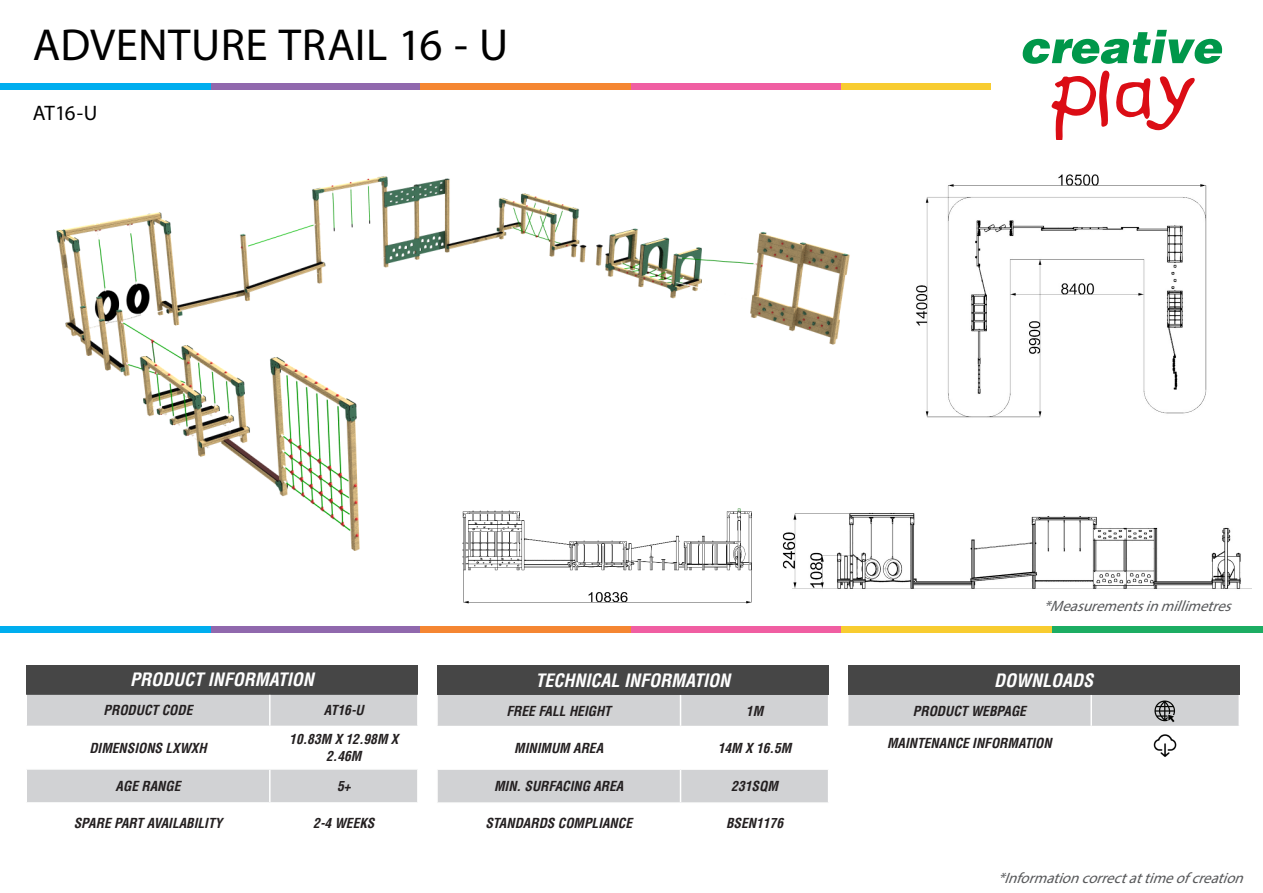
<style>
.page{position:relative;width:1263px;height:893px;background:#fff}
.page>*{position:absolute;margin:0;border:0;box-sizing:border-box;transform-origin:0 0}
.t1{font:45px "Myriad Pro";letter-spacing:.005em;color:#000}
.t2{font:21px "Myriad Pro";color:#000}
.t3{font:italic 700 condensed 18px "Helvetica LT Std";color:#fff}
.t4{font:italic 15px "Myriad Pro";color:#57585a}
.t5{font:italic 700 condensed 13.5px/16.2px "Helvetica LT Std";color:#231f20;text-align:center}
</style>
<div class="page">
<img style="left:56px;top:176px;width:794px;height:375px">
<div style="left:0;top:626px;width:211px;height:6px;background:#00aeef"></div>
<div style="left:211px;top:626px;width:210px;height:6px;background:#9068ad"></div>
<div style="left:420px;top:626px;width:211px;height:6px;background:#f58632"></div>
<div style="left:631px;top:626px;width:210px;height:6px;background:#f05ea2"></div>
<div style="left:841px;top:626px;width:211px;height:6px;background:#f8cc30"></div>
<div style="left:1052px;top:626px;width:211px;height:6px;background:#1cad63"></div>
<svg style="left:1051px;top:70px;width:58px;height:69px"></svg>
<svg style="left:1116px;top:76px;width:79px;height:54px"></svg>
<svg style="left:1022px;top:30px;width:201px;height:34px"></svg>
<div style="left:0;top:83px;width:211px;height:7px;background:#00aeef"></div>
<div style="left:211px;top:83px;width:210px;height:7px;background:#9068ad"></div>
<div style="left:420px;top:83px;width:211px;height:7px;background:#f58632"></div>
<div style="left:631px;top:83px;width:210px;height:7px;background:#f05ea2"></div>
<div style="left:841px;top:83px;width:150px;height:7px;background:#f8cc30"></div>
<div style="left:26px;top:665px;width:392px;height:30px;background:#464646"></div>
<div style="left:27px;top:695px;width:390px;height:31px;background:#d1d2d4"></div>
<div style="left:27px;top:770px;width:390px;height:32px;background:#d1d2d4"></div>
<hr style="left:269px;top:695px;width:2px;height:31px;background:#fff">
<hr style="left:269px;top:770px;width:2px;height:32px;background:#fff">
<div style="left:437px;top:665px;width:392px;height:30px;background:#464646"></div>
<div style="left:438px;top:695px;width:390px;height:31px;background:#d1d2d4"></div>
<div style="left:438px;top:770px;width:390px;height:32px;background:#d1d2d4"></div>
<hr style="left:680px;top:695px;width:1px;height:31px;background:#fff">
<hr style="left:680px;top:770px;width:1px;height:32px;background:#fff">
<div style="left:848px;top:665px;width:391px;height:30px;background:#464646"></div>
<div style="left:848px;top:695px;width:391px;height:31px;background:#d1d2d4"></div>
<img style="left:1153px;top:734px;width:24px;height:23px">
<img style="left:916px;top:174px;width:291px;height:244px">
<img style="left:774px;top:500px;width:477px;height:89px">
<img style="left:451px;top:500px;width:313px;height:104px">
<p class="t1" style="left:33px;top:17px;width:477px">ADVENTURE TRAIL 16 - U</p>
<p class="t2" style="left:33px;top:100px;width:66px">AT16-U</p>
<p class="t3" style="left:130px;top:668px;width:185px">PRODUCT INFORMATION</p>
<p class="t5" style="left:104px;top:703px;width:90px">PRODUCT CODE</p>
<p class="t5" style="left:324px;top:703px;width:41px">AT16-U</p>
<p class="t5" style="left:89px;top:740px;width:119px">DIMENSIONS LXWXH</p>
<p class="t5" style="left:289px;top:732px;width:111px">10.83M X 12.98M X<br>2.46M</p>
<p class="t5" style="left:116px;top:778px;width:66px">AGE RANGE</p>
<p class="t5" style="left:337px;top:778px;width:15px">5+</p>
<p class="t5" style="left:74px;top:815px;width:150px">SPARE PART AVAILABILITY</p>
<p class="t5" style="left:313px;top:815px;width:63px">2-4 WEEKS</p>
<p class="t3" style="left:535px;top:669px;width:196px">TECHNICAL INFORMATION</p>
<p class="t5" style="left:506px;top:703px;width:106px">FREE FALL HEIGHT</p>
<p class="t5" style="left:746px;top:703px;width:19px">1M</p>
<p class="t5" style="left:514px;top:740px;width:90px">MINIMUM AREA</p>
<p class="t5" style="left:718px;top:740px;width:75px">14M X 16.5M</p>
<p class="t5" style="left:494px;top:778px;width:131px">MIN. SURFACING AREA</p>
<p class="t5" style="left:731px;top:778px;width:48px">231SQM</p>
<p class="t5" style="left:485px;top:815px;width:148px">STANDARDS COMPLIANCE</p>
<p class="t5" style="left:726px;top:815px;width:59px">BSEN1176</p>
<p class="t4" style="left:1044px;top:596px;width:195px">*Measurementsinmillimetres</p>
<p class="t3" style="left:994px;top:669px;width:101px">DOWNLOADS</p>
<p class="t5" style="left:913px;top:703px;width:115px">PRODUCT WEBPAGE</p>
<p class="t5" style="left:887px;top:735px;width:166px">MAINTENANCE INFORMATION</p>
<p class="t4" style="left:998px;top:869px;width:253px">*Informationcorrectattimeofcreation</p>
</div>
